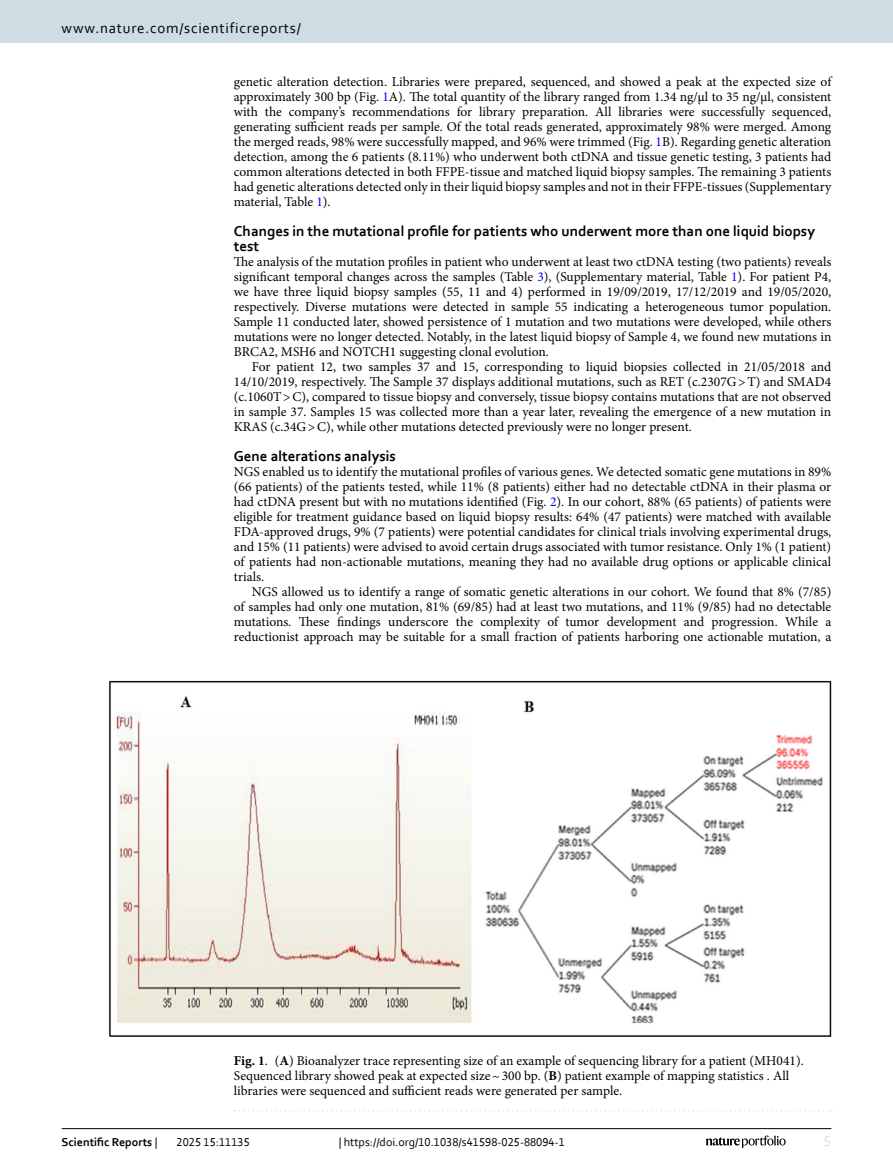
<style>
.page{position:relative;width:893px;height:1174px;background:#fff}
.page>*{position:absolute;margin:0;border:0;box-sizing:border-box;transform-origin:0 0}
.Head_2{font:700 15px/15px "Corbel";color:#000}
.t1{font:15px "Corbel";letter-spacing:.05em;color:#000}
.t2{font:15px "Corbel";color:#d9e4eb}
.Body_Text{font:13.5px/15px "Minion Pro";color:#000;text-align:justify}
.Body_Text_Indent{font:13.5px/15px "Minion Pro";color:#000;text-align:justify}
.Figure_Caption{font:13.5px/15px "Minion Pro";color:#000}
.t3{font:12px "Corbel";color:#000}
.t4{font:700 12px "Corbel";color:#000}
.s1{color:#00f}
.s2{font-weight:700}
.s3{font-weight:400}
</style>
<div class="page">
<img style="left:109px;top:680px;width:722px;height:357px">
<svg style="left:235px;top:1110px;width:597px;height:1px"></svg>
<hr style="left:62px;top:1128px;width:769px;height:1px;background:#000">
<svg style="left:706px;top:1135px;width:80px;height:12px"></svg>
<div style="left:0;top:0;width:893px;height:43px;background:#cedde4"></div>
<p class="t1" style="left:62px;top:18px;width:241px">www.nature.com/scientificreports/</p>
<p class="Body_Text" style="left:234px;top:74px;width:599px">genetic alteration detection. Libraries were prepared, sequenced, and showed a peak at the expected size of approximately 300 bp (Fig. <span class="s1">1</span>A). The total quantity of the library ranged from 1.34 ng/µl to 35 ng/µl, consistent with the company’s recommendations for library preparation. All libraries were successfully sequenced, generating sufficient reads per sample. Of the total reads generated, approximately 98% were merged. Among the merged reads, 98% were successfully mapped, and 96% were trimmed (Fig. <span class="s1">1</span>B). Regarding genetic alteration detection, among the 6 patients (8.11%) who underwent both ctDNA and tissue genetic testing, 3 patients had common alterations detected in both FFPE-tissue and matched liquid biopsy samples. The remaining 3 patients had genetic alterations detected only in their liquid biopsy samples and not in their FFPE-tissues (Supplementary material, Table <span class="s1">1</span>).</p>
<p class="Head_2" style="left:234px;top:223px;width:583px">Changes in the mutational profile for patients who underwent more than one liquid biopsy test</p>
<p class="Body_Text" style="left:234px;top:254px;width:599px">The analysis of the mutation profiles in patient who underwent at least two ctDNA testing (two patients) reveals significant temporal changes across the samples (Table <span class="s1">3</span>), (Supplementary material, Table <span class="s1">1</span>). For patient P4, we have three liquid biopsy samples (55, 11 and 4) performed in 19/09/2019, 17/12/2019 and 19/05/2020, respectively. Diverse mutations were detected in sample 55 indicating a heterogeneous tumor population.<br>Sample 11 conducted later, showed persistence of 1 mutation and two mutations were developed, while others mutations were no longer detected. Notably, in the latest liquid biopsy of Sample 4, we found new mutations in BRCA2, MSH6 and NOTCH1 suggesting clonal evolution.</p>
<p class="Body_Text_Indent" style="left:234px;top:359px;width:599px;text-indent:18px">For patient 12, two samples 37 and 15, corresponding to liquid biopsies collected in 21/05/2018 and 14/10/2019, respectively. The Sample 37 displays additional mutations, such as RET (c.2307G&gt;T) and SMAD4 (c.1060T&gt;C), compared to tissue biopsy and conversely, tissue biopsy contains mutations that are not observed in sample 37. Samples 15 was collected more than a year later, revealing the emergence of a new mutation in KRAS (c.34G&gt;C), while other mutations detected previously were no longer present.</p>
<p class="Head_2" style="left:234px;top:448px;width:163px">Gene alterations analysis</p>
<p class="Body_Text" style="left:234px;top:464px;width:599px">NGS enabled us to identify the mutational profiles of various genes. We detected somatic gene mutations in 89% (66 patients) of the patients tested, while 11% (8 patients) either had no detectable ctDNA in their plasma or had ctDNA present but with no mutations identified (Fig. <span class="s1">2</span>). In our cohort, 88% (65 patients) of patients were eligible for treatment guidance based on liquid biopsy results: 64% (47 patients) were matched with available FDA-approved drugs, 9% (7 patients) were potential candidates for clinical trials involving experimental drugs, and 15% (11 patients) were advised to avoid certain drugs associated with tumor resistance. Only 1% (1 patient) of patients had non-actionable mutations, meaning they had no available drug options or applicable clinical trials.</p>
<p class="Body_Text_Indent" style="left:234px;top:584px;width:599px;text-indent:18px">NGS allowed us to identify a range of somatic genetic alterations in our cohort. We found that 8% (7/85) of samples had only one mutation, 81% (69/85) had at least two mutations, and 11% (9/85) had no detectable mutations. These findings underscore the complexity of tumor development and progression. While a reductionist approach may be suitable for a small fraction of patients harboring one actionable mutation, a</p>
<p class="Figure_Caption" style="left:234px;top:1053px;width:571px"><span class="s2">Fig. 1</span>. (<span class="s2">A</span>) Bioanalyzer trace representing size of an example of sequencing library for a patient (MH041).<br>Sequenced library showed peak at expected size~300 bp. (<span class="s2">B</span>) patient example of mapping statistics . All libraries were sequenced and sufficient reads were generated per sample.</p>
<p class="t4" style="left:62px;top:1134px;width:97px">Scientific Reports <span class="s3">|</span></p>
<p class="t3" style="left:177px;top:1134px;width:75px">2025 15:11135</p>
<p class="t3" style="left:339px;top:1134px;width:228px">| https://doi.org/10.1038/s41598-025-88094-1</p>
<p class="t2" style="left:824px;top:1132px;width:9px">5</p>
</div>
